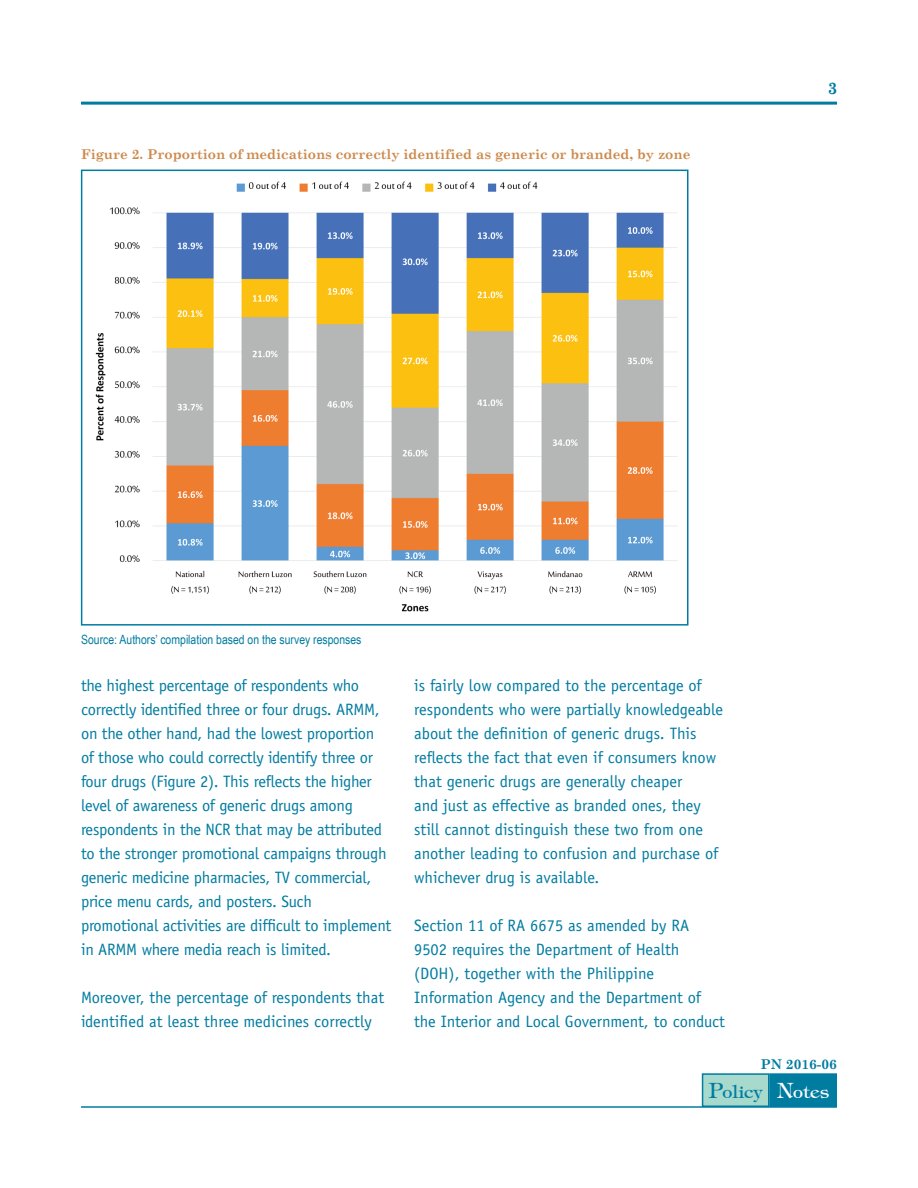
<style>
.page{position:relative;width:918px;height:1188px;background:#fff}
.page>*{position:absolute;margin:0;border:0;box-sizing:border-box;transform-origin:0 0}
.t1{font:18px "Timpani Plain";color:#007ca1}
.t2{font:16.5px/24px "Officina Sans";letter-spacing:-.015em;color:#007ca1}
.t3{font:700 16.5px "Century Schoolbook";color:#007ca1}
.t4{font:700 13.5px "Century Schoolbook";color:#cd8b4d}
.t5{font:700 13.5px "Century Schoolbook";color:#007ca1}
.t6{font:12.75px "Arial Narrow";color:#007ca1}
.s1{font-size:21px}
.s2{font-size:21px;color:#fff}
.s3{color:#fff}
</style>
<div class="page">
<hr style="left:81px;top:1106px;width:756px;height:2px;background:#007ca1">
<hr style="left:81px;top:102px;width:756px;height:3px;background:#007ca1">
<div style="left:703px;top:1074px;width:66px;height:32px;background:#a7dacd"></div>
<div style="left:702px;top:1073px;width:68px;height:34px;border:2px solid #007ca1"></div>
<div style="left:770px;top:1074px;width:66px;height:32px;background:#007ca1"></div>
<div style="left:769px;top:1073px;width:68px;height:34px;border:2px solid #007ca1"></div>
<img style="left:95px;top:181px;width:583px;height:431px">
<div style="left:81px;top:170px;width:607px;height:456px;border:2px solid #007ca1"></div>
<p class="t4" style="left:81px;top:145px;width:611px">Figure 2. Proportion of medications correctly identified as generic or branded, by zone</p>
<p class="t3" style="left:828px;top:77px;width:11px">3</p>
<p class="t6" style="left:81px;top:630px;width:282px">Source: Authors’ compilation based on the survey responses</p>
<p class="t2" style="left:81px;top:673px;width:312px">the highest percentage of respondents who correctly identified three or four drugs. ARMM, on the other hand, had the lowest proportion of those who could correctly identify three or four drugs (Figure 2). This reflects the higher level of awareness of generic drugs among respondents in the NCR that may be attributed to the stronger promotional campaigns through generic medicine pharmacies, TV commercial, price menu cards, and posters. Such promotional activities are difficult to implement in ARMM where media reach is limited.</p>
<p class="t2" style="left:81px;top:985px;width:305px">Moreover, the percentage of respondents that identified at least three medicines correctly</p>
<p class="t2" style="left:414px;top:673px;width:311px">is fairly low compared to the percentage of respondents who were partially knowledgeable about the definition of generic drugs. This reflects the fact that even if consumers know that generic drugs are generally cheaper<br>and just as effective as branded ones, they still cannot distinguish these two from one another leading to confusion and purchase of whichever drug is available.</p>
<p class="t2" style="left:414px;top:913px;width:312px">Section 11 of RA 6675 as amended by RA 9502 requires the Department of Health (DOH), together with the Philippine Information Agency and the Department of the Interior and Local Government, to conduct</p>
<p class="t5" style="left:761px;top:1056px;width:78px">PN 2016-06</p>
<p class="t1" style="left:709px;top:1081px;width:122px"><span class="s1">P</span>olicy <span class="s2">N</span><span class="s3">otes</span></p>
</div>
